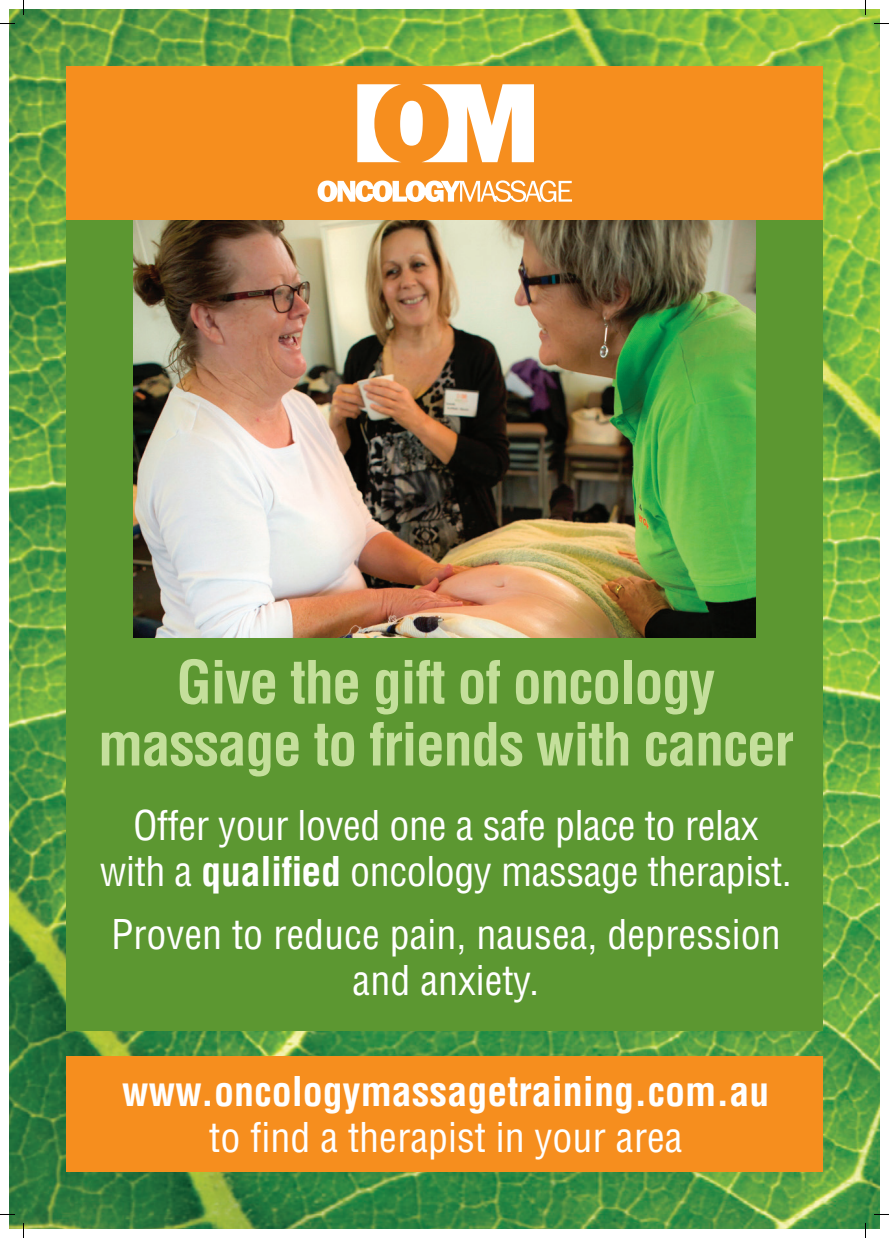
<style>
.page{position:relative;width:889px;height:1238px;background:#fff}
.page>*{position:absolute;margin:0;border:0;box-sizing:border-box;transform-origin:0 0}
.t1{font:700 condensed 58px/62px "Helvetica";letter-spacing:-.025em;color:#c4df9b;text-align:center}
.t2{font:condensed 40px/46px "Helvetica";color:#fff;text-align:center}
.t3{font:700 condensed 40px "Helvetica";color:#fff}
.s1{font-weight:700}
</style>
<div class="page">
<img style="left:9px;top:9px;width:871px;height:1219px">
<div style="left:66px;top:66px;width:757px;height:154px;background:#f68e1e"></div>
<div style="left:66px;top:220px;width:757px;height:810px;background:#5c9731"></div>
<svg style="left:357px;top:84px;width:177px;height:78px"></svg>
<svg style="left:318px;top:180px;width:254px;height:22px"></svg>
<div style="left:66px;top:1056px;width:757px;height:116px;background:#f68e1e"></div>
<img style="left:134px;top:220px;width:621px;height:417px">
<svg style="left:0;top:23px;width:15px;height:1px"></svg>
<svg style="left:874px;top:23px;width:14px;height:1px"></svg>
<svg style="left:0;top:1214px;width:15px;height:1px"></svg>
<svg style="left:874px;top:1214px;width:14px;height:1px"></svg>
<svg style="left:23px;top:1px;width:1px;height:14px"></svg>
<svg style="left:23px;top:1223px;width:1px;height:15px"></svg>
<svg style="left:865px;top:1px;width:1px;height:14px"></svg>
<svg style="left:865px;top:1223px;width:1px;height:15px"></svg>
<h1 class="t1" style="left:98px;top:651px;width:697px">Give the gift of oncology massage to friends with cancer</h1>
<p class="t2" style="left:100px;top:801px;width:693px">Offer your loved one a safe place to relax with a <span class="s1">qualified</span> oncology massage therapist.</p>
<p class="t2" style="left:111px;top:910px;width:671px">Proven to reduce pain, nausea, depression and anxiety.</p>
<p class="t3" style="left:122px;top:1066px;width:649px">www.oncologymassagetraining.com.au</p>
<p class="t2" style="left:209px;top:1113px;width:475px">to find a therapist in your area</p>
</div>
